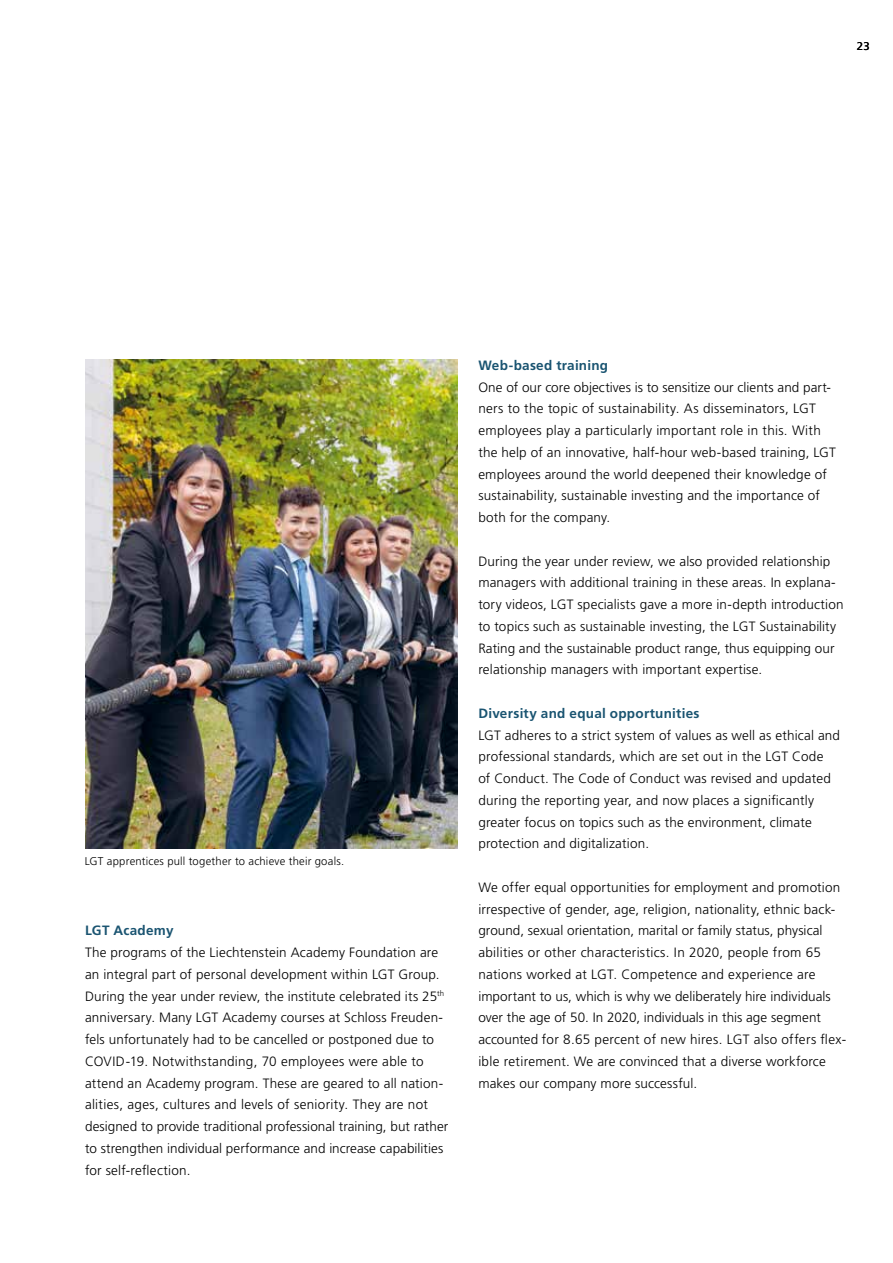
<style>
.page{position:relative;width:893px;height:1263px;background:#fff}
.page>*{position:absolute;margin:0;border:0;box-sizing:border-box;transform-origin:0 0}
.t1{font:300 13.5px/21.8px "Frutiger LT Std";letter-spacing:.015em;color:#000}
.t2{font:700 13.5px "Frutiger LT Std";letter-spacing:.02em;color:#1a5471}
.t3{font:300 11.25px "Frutiger LT Std";letter-spacing:.02em;color:#000}
.t4{font:11.25px "Frutiger LT Std";color:#000}
</style>
<div class="page">
<img style="left:85px;top:360px;width:372px;height:488px">
<p class="t4" style="left:857px;top:40px;width:14px">23</p>
<p class="t3" style="left:85px;top:854px;width:261px">LGT apprentices pull together to achieve their goals.</p>
<p class="t2" style="left:85px;top:923px;width:90px">LGT Academy</p>
<p class="t1" style="left:85px;top:942px;width:365px">The programs of the Liechtenstein Academy Foundation are an integral part of personal development within LGT Group.<br>During the year under review, the institute celebrated its 25<sup>th </sup>anniversary. Many LGT Academy courses at Schloss Freuden&shy;fels unfortunately had to be cancelled or postponed due to COVID-19. Notwithstanding, 70 employees were able to attend an Academy program. These are geared to all nation&shy;alities, ages, cultures and levels of seniority. They are not designed to provide traditional professional training, but rather to strengthen individual performance and increase capabilities for self-reflection.</p>
<p class="t2" style="left:478px;top:357px;width:131px">Web-based training</p>
<p class="t1" style="left:478px;top:376px;width:359px">One of our core objectives is to sensitize our clients and part&shy;ners to the topic of sustainability. As disseminators, LGT employees play a particularly important role in this. With the help of an innovative, half-hour web-based training, LGT employees around the world deepened their knowledge of sustainability, sustainable investing and the importance of both for the company.</p>
<p class="t1" style="left:478px;top:550px;width:367px">During the year under review, we also provided relationship managers with additional training in these areas. In explana&shy;tory videos, LGT specialists gave a more in-depth introduction to topics such as sustainable investing, the LGT Sustainability Rating and the sustainable product range, thus equipping our relationship managers with important expertise.</p>
<p class="t2" style="left:478px;top:705px;width:223px">Diversity and equal opportunities</p>
<p class="t1" style="left:478px;top:724px;width:363px">LGT adheres to a strict system of values as well as ethical and professional standards, which are set out in the LGT Code<br>of Conduct. The Code of Conduct was revised and updated during the reporting year, and now places a significantly greater focus on topics such as the environment, climate protection and digitalization.</p>
<p class="t1" style="left:478px;top:876px;width:369px">We offer equal opportunities for employment and promotion irrespective of gender, age, religion, nationality, ethnic back&shy;ground, sexual orientation, marital or family status, physical abilities or other characteristics. In 2020, people from 65 nations worked at LGT. Competence and experience are important to us, which is why we deliberately hire individuals over the age of 50. In 2020, individuals in this age segment accounted for 8.65 percent of new hires. LGT also offers flex&shy;ible retirement. We are convinced that a diverse workforce makes our company more successful.</p>
</div>
